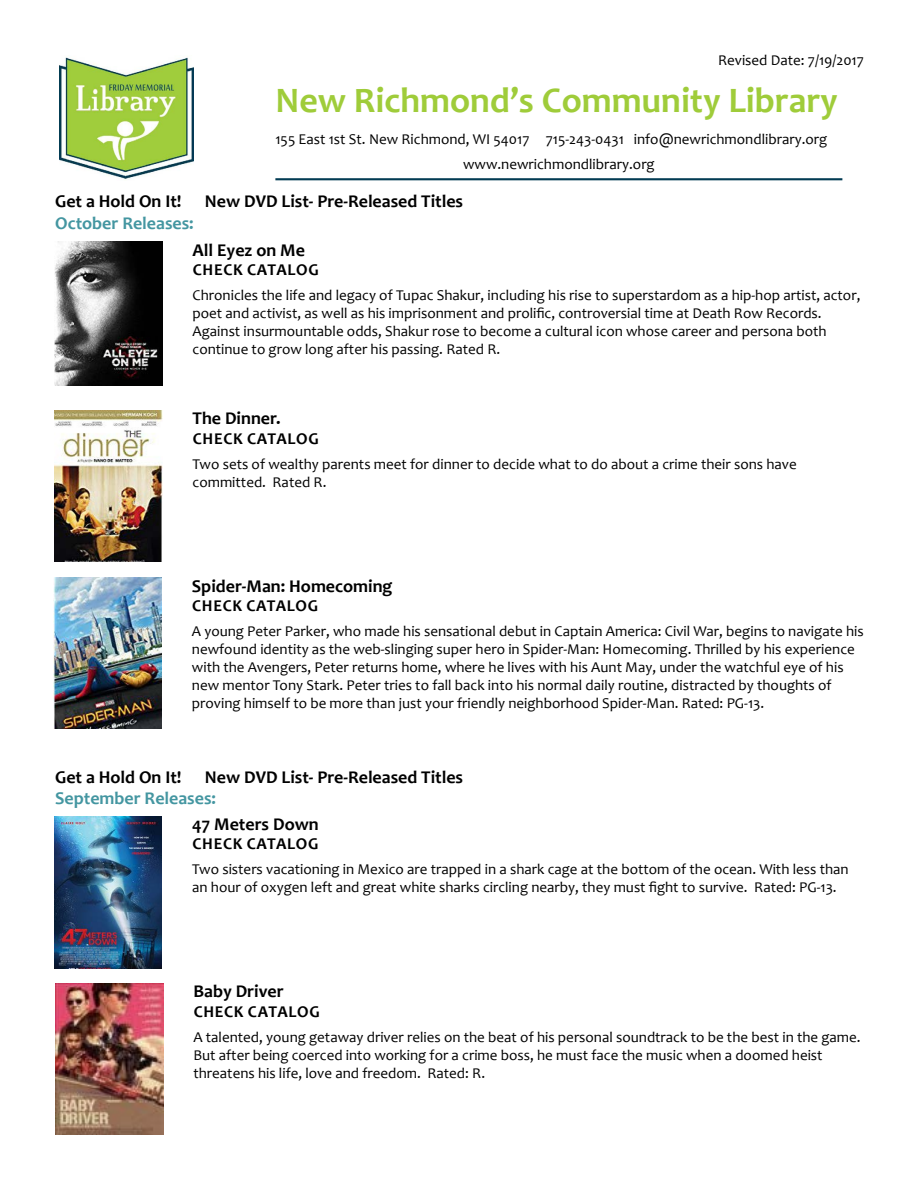
<style>
.page{position:relative;width:918px;height:1188px;background:#fff}
.page>*{position:absolute;margin:0;border:0;box-sizing:border-box;transform-origin:0 0}
.t1{font:700 36px "Candara";color:#9fcc3a}
.t2{font:700 18px "Candara";color:#000}
.t3{font:700 18px "Candara";color:#4496a1}
.t4{font:700 16.5px "Candara";letter-spacing:.04em;color:#000}
.t5{font:15px/18px "Candara";color:#000}
</style>
<div class="page">
<hr style="left:275px;top:178px;width:567px;height:2px;background:#023b53">
<img style="left:59px;top:57px;width:135px;height:122px">
<img style="left:54px;top:410px;width:108px;height:152px">
<img style="left:54px;top:578px;width:108px;height:151px">
<img style="left:54px;top:242px;width:108px;height:143px">
<img style="left:54px;top:817px;width:108px;height:151px">
<img style="left:55px;top:983px;width:108px;height:151px">
<p class="t5" style="left:718px;top:51px;width:147px">Revised Date: 7/19/2017</p>
<h1 class="t1" style="left:275px;top:78px;width:564px">New Richmond’s Community Library</h1>
<p class="t5" style="left:463px;top:127px;width:366px;line-height:24.8px;text-indent:-188px">155 East 1st St. New Richmond, WI 54017 715-243-0431 info@newrichmondlibrary.org www.newrichmondlibrary.org</p>
<p class="t2" style="left:55px;top:190px;width:128px">Get a Hold On It!</p>
<p class="t2" style="left:205px;top:190px;width:260px">New DVD List- Pre-Released Titles</p>
<p class="t3" style="left:55px;top:212px;width:140px">October Releases:</p>
<p class="t2" style="left:193px;top:239px;width:114px">All Eyez on Me</p>
<p class="t4" style="left:193px;top:260px;width:106px">Check Catalog</p>
<p class="t5" style="left:193px;top:286px;width:669px">Chronicles the life and legacy of Tupac Shakur, including his rise to superstardom as a hip-hop artist, actor, poet and activist, as well as his imprisonment and prolific, controversial time at Death Row Records.<br>Against insurmountable odds, Shakur rose to become a cultural icon whose career and persona both continue to grow long after his passing. Rated R.</p>
<p class="t2" style="left:193px;top:407px;width:89px">The Dinner.</p>
<p class="t4" style="left:193px;top:428px;width:106px">Check Catalog</p>
<p class="t5" style="left:193px;top:455px;width:606px">Two sets of wealthy parents meet for dinner to decide what to do about a crime their sons have committed. Rated R.</p>
<p class="t2" style="left:192px;top:574px;width:202px">Spider-Man: Homecoming</p>
<p class="t4" style="left:192px;top:596px;width:106px">Check Catalog</p>
<p class="t5" style="left:192px;top:622px;width:673px">A young Peter Parker, who made his sensational debut in Captain America: Civil War, begins to navigate his newfound identity as the web-slinging super hero in Spider-Man: Homecoming. Thrilled by his experience with the Avengers, Peter returns home, where he lives with his Aunt May, under the watchful eye of his new mentor Tony Stark. Peter tries to fall back into his normal daily routine, distracted by thoughts of proving himself to be more than just your friendly neighborhood Spider-Man. Rated: PG-13.</p>
<p class="t2" style="left:55px;top:766px;width:128px">Get a Hold On It!</p>
<p class="t2" style="left:205px;top:766px;width:260px">New DVD List- Pre-Released Titles</p>
<p class="t3" style="left:55px;top:787px;width:162px">September Releases:</p>
<p class="t2" style="left:192px;top:812px;width:128px">47 Meters Down</p>
<p class="t4" style="left:193px;top:834px;width:106px">Check Catalog</p>
<p class="t5" style="left:192px;top:860px;width:658px">Two sisters vacationing in Mexico are trapped in a shark cage at the bottom of the ocean. With less than an hour of oxygen left and great white sharks circling nearby, they must fight to survive. Rated: PG-13.</p>
<p class="t2" style="left:193px;top:980px;width:92px">Baby Driver</p>
<p class="t4" style="left:194px;top:1001px;width:106px">Check Catalog</p>
<p class="t5" style="left:193px;top:1028px;width:669px">A talented, young getaway driver relies on the beat of his personal soundtrack to be the best in the game.<br>But after being coerced into working for a crime boss, he must face the music when a doomed heist threatens his life, love and freedom. Rated: R.</p>
</div>
